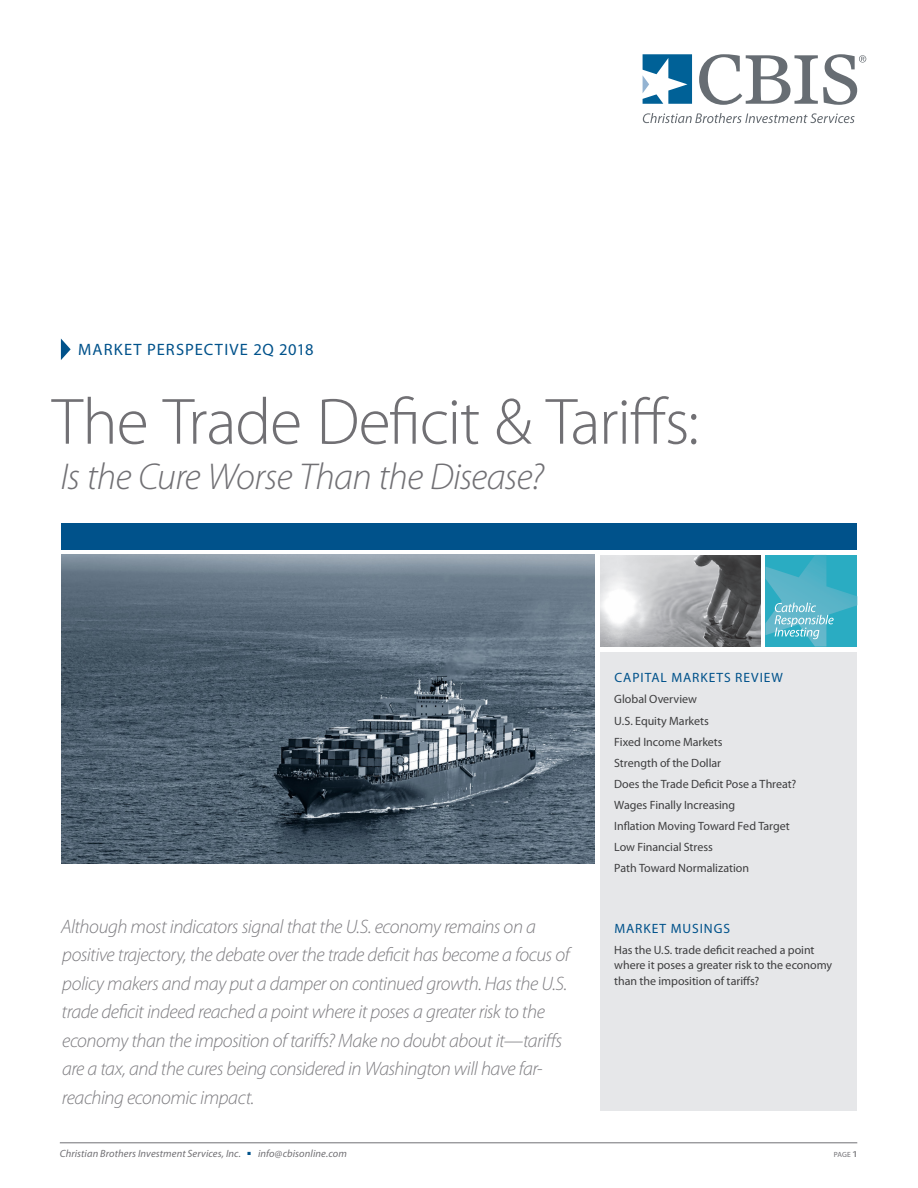
<style>
.page{position:relative;width:918px;height:1188px;background:#fff}
.page>*{position:absolute;margin:0;border:0;box-sizing:border-box;transform-origin:0 0}
.Cover_-_main_headlin{font:300 66px "Myriad Pro";letter-spacing:-.02em;color:#717074}
.Cover_-_main_headlin-2{font:italic 300 37.5px "Myriad Pro";letter-spacing:-.02em;color:#717074}
.Cover_intro_paragrap{font:italic 300 19.5px/28.5px "Myriad Pro";letter-spacing:-.025em;color:#7e7d81}
.Cover_-_issue_blue{font:16.5px "Myriad Pro";letter-spacing:.07em;color:#00528b}
.Cover_Sidebar_-_blue{font:13.5px "Myriad Pro";letter-spacing:.07em;color:#00528b}
.Cover_Sidebar_-_gray{font:12px/15.8px "Myriad Pro";letter-spacing:-.005em;color:#3e3e3f}
.t1{font:italic 10.5px "Myriad Pro";letter-spacing:.01em;color:#717074}
.t2{font:7.5px "Myriad Pro";color:#717074}
.s1{color:#00528b}
.s2{font-size:12px}
</style>
<div class="page">
<hr style="left:60px;top:1143px;width:797px;height:1px;background:#717074">
<svg style="left:643px;top:113px;width:212px;height:10px"></svg>
<svg style="left:643px;top:54px;width:49px;height:50px"></svg>
<svg style="left:699px;top:54px;width:167px;height:51px"></svg>
<div style="left:61px;top:523px;width:796px;height:27px;background:#00528b"></div>
<img style="left:765px;top:555px;width:92px;height:92px">
<svg style="left:775px;top:603px;width:59px;height:36px;background:#74c2d2"></svg>
<img style="left:601px;top:555px;width:160px;height:92px">
<div style="left:601px;top:652px;width:256px;height:458px;background:#e6e7e9"></div>
<img style="left:62px;top:555px;width:533px;height:308px">
<svg style="left:61px;top:339px;width:10px;height:21px"></svg>
<p class="Cover_-_issue_blue" style="left:78px;top:340px;width:237px">MARKET PERSPECTIVE 2Q 2018</p>
<p class="Cover_-_main_headlin" style="left:52px;top:385px;width:648px">The Trade Deficit &amp; Tariffs:</p>
<p class="Cover_-_main_headlin-2" style="left:61px;top:456px;width:485px">Is the Cure Worse Than the Disease?</p>
<p class="Cover_intro_paragrap" style="left:61px;top:912px;width:510px">Although most indicators signal that the U.S. economy remains on a positive trajectory, the debate over the trade deficit has become a focus of policy makers and may put a damper on continued growth. Has the U.S. trade deficit indeed reached a point where it poses a greater risk to the economy than the imposition of tariffs? Make no doubt about it—tariffs are a tax, and the cures being considered in Washington will have far&shy;reaching economic impact.</p>
<p class="Cover_Sidebar_-_blue" style="left:614px;top:671px;width:170px">CAPITAL MARKETS REVIEW</p>
<p class="Cover_Sidebar_-_gray" style="left:614px;top:692px;width:84px">Global Overview</p>
<p class="Cover_Sidebar_-_gray" style="left:614px;top:713px;width:96px">U.S. Equity Markets</p>
<p class="Cover_Sidebar_-_gray" style="left:614px;top:734px;width:110px">Fixed Income Markets</p>
<p class="Cover_Sidebar_-_gray" style="left:614px;top:755px;width:108px">Strength of the Dollar</p>
<p class="Cover_Sidebar_-_gray" style="left:614px;top:776px;width:184px">Does the Trade Deficit Pose a Threat?</p>
<p class="Cover_Sidebar_-_gray" style="left:614px;top:797px;width:123px">Wages Finally Increasing</p>
<p class="Cover_Sidebar_-_gray" style="left:614px;top:818px;width:177px">Inflation Moving Toward Fed Target</p>
<p class="Cover_Sidebar_-_gray" style="left:614px;top:839px;width:100px">Low Financial Stress</p>
<p class="Cover_Sidebar_-_gray" style="left:614px;top:860px;width:136px">Path Toward Normalization</p>
<p class="Cover_Sidebar_-_blue" style="left:614px;top:921px;width:117px">MARKET MUSINGS</p>
<p class="Cover_Sidebar_-_gray" style="left:614px;top:942px;width:220px">Has the U.S. trade deficit reached a point where it poses a greater risk to the economy than the imposition of tariffs?</p>
<p class="t1" style="left:60px;top:1147px;width:183px">Christian Brothers Investment Services, Inc.</p>
<p class="t1" style="left:247px;top:1147px;width:101px"><span class="s1">■</span> info@cbisonline.com</p>
<p class="t2" style="left:834px;top:1150px;width:25px">PAGE <span class="s2">1</span></p>
</div>
